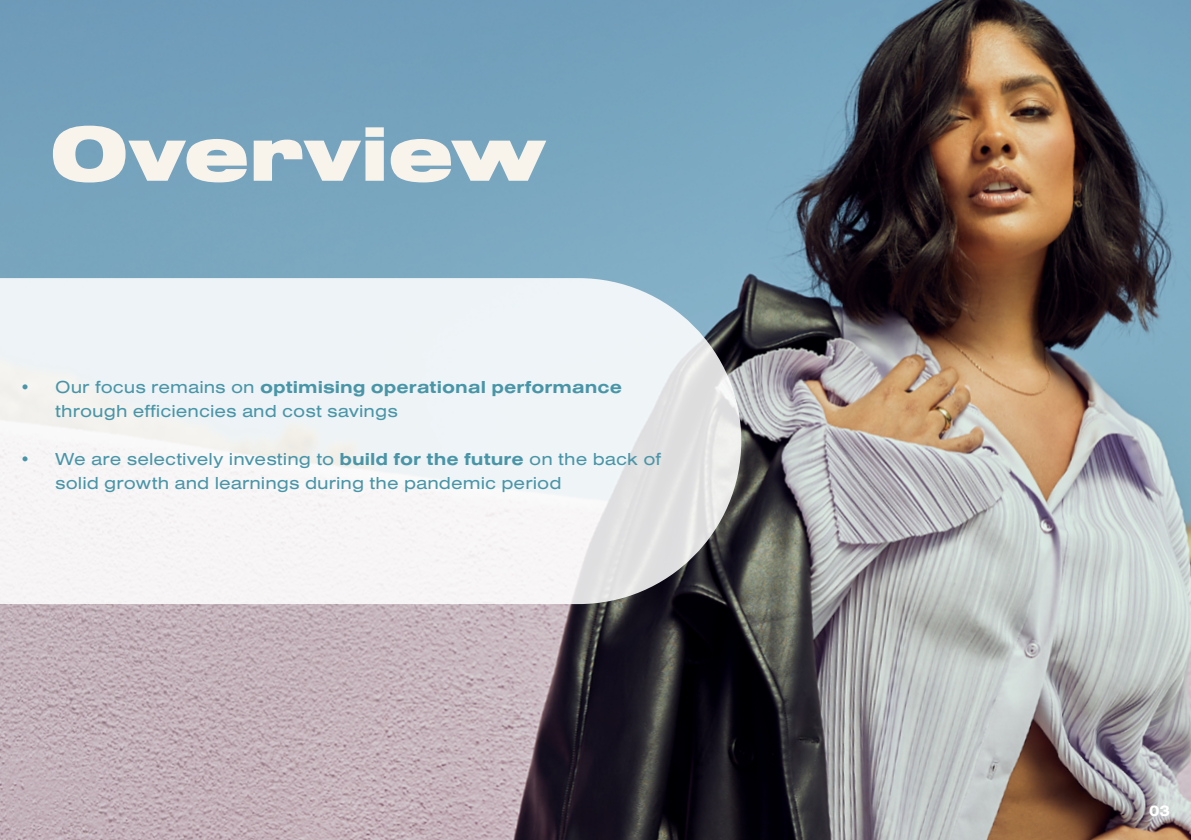
<style>
.page{position:relative;width:1191px;height:840px;background:#fff}
.page>*{position:absolute;margin:0;border:0;box-sizing:border-box;transform-origin:0 0}
.t1{font:900 80px "Nimbus San Ext";color:#f8f4ec}
.t2{font:18px/24px "Nimbus San Ext";color:#4895a8}
.t3{font:700 16px "Nimbus San Ext";color:#fff}
.s1{font-weight:700}
</style>
<div class="page">
<img style="left:0;top:0;width:1191px;height:839px">
<svg style="left:0;top:278px;width:741px;height:325px;fill:#eef3f6"></svg>
<h1 class="t1" style="left:50px;top:109px;width:497px">Overview</h1>
<p class="t2" style="left:55px;top:373px;width:568px;text-indent:-36px">• Our focus remains on <span class="s1">optimising operational performance </span>through efficiencies and cost savings</p>
<p class="t2" style="left:55px;top:445px;width:607px;text-indent:-36px">• We are selectively investing to <span class="s1">build for the future</span> on the back of solid growth and learnings during the pandemic period</p>
<p class="t3" style="left:1149px;top:799px;width:22px">03</p>
</div>
